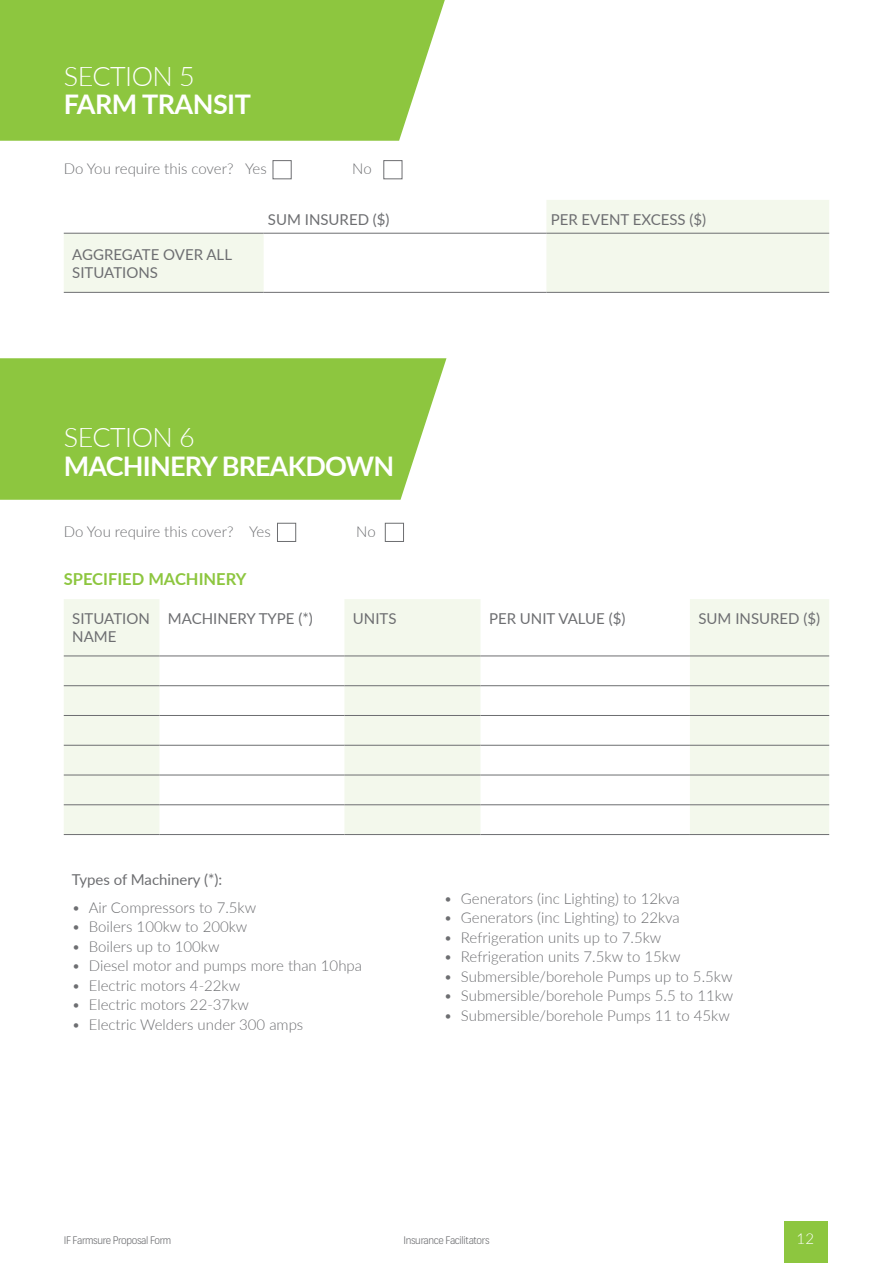
<style>
.page{position:relative;width:893px;height:1263px;background:#fff}
.page>*{position:absolute;margin:0;border:0;box-sizing:border-box;transform-origin:0 0}
.t1{font:700 27px "Lato";letter-spacing:-.03em;color:#fff}
.t2{font:300 27px "Lato";letter-spacing:-.02em;color:#fff}
.t3{font:700 16.5px "Lato";color:#8dc63f}
.t4{font:300 15px "Lato";color:#6d6e71}
.t5{font:15px/18px "Lato";color:#6d6e71}
.t6{font:300 15px "Lato";color:#fff}
.t7{font:300 10.5px "Frank";letter-spacing:-.03em;color:#6d6e71}
</style>
<div class="page">
<div style="left:784px;top:1221px;width:44px;height:42px;background:#8dc63f"></div>
<div style="left:0;top:0;width:445px;height:141px;background:#8dc63f"></div>
<div style="left:273px;top:160px;width:18px;height:19px;border:1px solid #6d6e71"></div>
<div style="left:384px;top:160px;width:18px;height:19px;border:1px solid #6d6e71"></div>
<svg style="left:64px;top:200px;width:765px;height:92px;fill:#f3f8ec"></svg>
<hr style="left:64px;top:233px;width:200px;height:1px;background:#6d6e71">
<hr style="left:264px;top:233px;width:282px;height:1px;background:#6d6e71">
<hr style="left:546px;top:233px;width:283px;height:1px;background:#6d6e71">
<hr style="left:64px;top:292px;width:200px;height:1px;background:#6d6e71">
<hr style="left:264px;top:292px;width:282px;height:1px;background:#6d6e71">
<hr style="left:546px;top:292px;width:283px;height:1px;background:#6d6e71">
<div style="left:0;top:358px;width:446px;height:142px;background:#8dc63f"></div>
<div style="left:277px;top:523px;width:19px;height:19px;border:1px solid #6d6e71"></div>
<div style="left:385px;top:523px;width:19px;height:19px;border:1px solid #6d6e71"></div>
<svg style="left:64px;top:599px;width:765px;height:235px"></svg>
<hr style="left:64px;top:656px;width:95px;height:1px;background:#6d6e71">
<hr style="left:159px;top:656px;width:185px;height:1px;background:#6d6e71">
<hr style="left:344px;top:656px;width:136px;height:1px;background:#6d6e71">
<hr style="left:480px;top:656px;width:210px;height:1px;background:#6d6e71">
<hr style="left:690px;top:656px;width:139px;height:1px;background:#6d6e71">
<hr style="left:64px;top:685px;width:95px;height:1px;background:#6d6e71">
<hr style="left:159px;top:685px;width:185px;height:1px;background:#6d6e71">
<hr style="left:344px;top:685px;width:136px;height:1px;background:#6d6e71">
<hr style="left:480px;top:685px;width:210px;height:1px;background:#6d6e71">
<hr style="left:690px;top:685px;width:139px;height:1px;background:#6d6e71">
<hr style="left:64px;top:715px;width:95px;height:1px;background:#6d6e71">
<hr style="left:159px;top:715px;width:185px;height:1px;background:#6d6e71">
<hr style="left:344px;top:715px;width:136px;height:1px;background:#6d6e71">
<hr style="left:480px;top:715px;width:210px;height:1px;background:#6d6e71">
<hr style="left:690px;top:715px;width:139px;height:1px;background:#6d6e71">
<hr style="left:64px;top:745px;width:95px;height:1px;background:#6d6e71">
<hr style="left:159px;top:745px;width:185px;height:1px;background:#6d6e71">
<hr style="left:344px;top:745px;width:136px;height:1px;background:#6d6e71">
<hr style="left:480px;top:745px;width:210px;height:1px;background:#6d6e71">
<hr style="left:690px;top:745px;width:139px;height:1px;background:#6d6e71">
<hr style="left:64px;top:775px;width:95px;height:1px;background:#6d6e71">
<hr style="left:159px;top:775px;width:185px;height:1px;background:#6d6e71">
<hr style="left:344px;top:775px;width:136px;height:1px;background:#6d6e71">
<hr style="left:480px;top:775px;width:210px;height:1px;background:#6d6e71">
<hr style="left:690px;top:775px;width:139px;height:1px;background:#6d6e71">
<hr style="left:64px;top:804px;width:95px;height:1px;background:#6d6e71">
<hr style="left:159px;top:804px;width:185px;height:1px;background:#6d6e71">
<hr style="left:344px;top:804px;width:136px;height:1px;background:#6d6e71">
<hr style="left:480px;top:804px;width:210px;height:1px;background:#6d6e71">
<hr style="left:690px;top:804px;width:139px;height:1px;background:#6d6e71">
<hr style="left:64px;top:834px;width:95px;height:1px;background:#6d6e71">
<hr style="left:159px;top:834px;width:185px;height:1px;background:#6d6e71">
<hr style="left:344px;top:834px;width:136px;height:1px;background:#6d6e71">
<hr style="left:480px;top:834px;width:210px;height:1px;background:#6d6e71">
<hr style="left:690px;top:834px;width:139px;height:1px;background:#6d6e71">
<h1 class="t2" style="left:64px;top:57px;width:132px">SECTION 5</h1>
<h1 class="t1" style="left:64px;top:84px;width:189px">FARM TRANSIT</h1>
<p class="t4" style="left:64px;top:158px;width:204px">Do You require this cover? Yes</p>
<p class="t4" style="left:352px;top:158px;width:21px">No</p>
<p class="t5" style="left:268px;top:210px;width:123px">SUM INSURED ($)</p>
<p class="t5" style="left:551px;top:210px;width:157px">PER EVENT EXCESS ($)</p>
<p class="t5" style="left:72px;top:245px;width:161px">AGGREGATE OVER ALL<br>SITUATIONS</p>
<h1 class="t2" style="left:64px;top:419px;width:132px">SECTION 6</h1>
<h1 class="t1" style="left:64px;top:446px;width:332px">MACHINERY BREAKDOWN</h1>
<p class="t4" style="left:64px;top:521px;width:209px">Do You require this cover? Yes</p>
<p class="t4" style="left:356px;top:521px;width:21px">No</p>
<p class="t3" style="left:64px;top:566px;width:184px">SPECIFIED MACHINERY</p>
<p class="t5" style="left:72px;top:609px;width:79px">SITUATION<br>NAME</p>
<p class="t5" style="left:168px;top:609px;width:146px">MACHINERY TYPE (*)</p>
<p class="t5" style="left:353px;top:609px;width:45px">UNITS</p>
<p class="t5" style="left:489px;top:609px;width:138px">PER UNIT VALUE ($)</p>
<p class="t5" style="left:698px;top:609px;width:123px">SUM INSURED ($)</p>
<p class="t5" style="left:72px;top:870px;width:152px">Types of Machinery (*):</p>
<p class="t4" style="left:72px;top:897px;width:186px">• Air Compressors to 7.5kw</p>
<p class="t4" style="left:72px;top:916px;width:177px">• Boilers 100kw to 200kw</p>
<p class="t4" style="left:72px;top:936px;width:149px">• Boilers up to 100kw</p>
<p class="t4" style="left:72px;top:955px;width:292px">• Diesel motor and pumps more than 10hpa</p>
<p class="t4" style="left:72px;top:975px;width:170px">• Electric motors 4-22kw</p>
<p class="t4" style="left:72px;top:994px;width:179px">• Electric motors 22-37kw</p>
<p class="t4" style="left:72px;top:1014px;width:233px">• Electric Welders under 300 amps</p>
<p class="t4" style="left:444px;top:888px;width:237px">• Generators (inc Lighting) to 12kva</p>
<p class="t4" style="left:444px;top:908px;width:237px">• Generators (inc Lighting) to 22kva</p>
<p class="t4" style="left:444px;top:927px;width:219px">• Refrigeration units up to 7.5kw</p>
<p class="t4" style="left:444px;top:947px;width:238px">• Refrigeration units 7.5kw to 15kw</p>
<p class="t4" style="left:444px;top:966px;width:290px">• Submersible/borehole Pumps up to 5.5kw</p>
<p class="t4" style="left:444px;top:986px;width:291px">• Submersible/borehole Pumps 5.5 to 11kw</p>
<p class="t4" style="left:444px;top:1005px;width:287px">• Submersible/borehole Pumps 11 to 45kw</p>
<p class="t7" style="left:64px;top:1234px;width:109px">IF Farmsure Proposal Form</p>
<p class="t7" style="left:403px;top:1234px;width:88px">Insurance Facilitators</p>
<p class="t6" style="left:797px;top:1228px;width:19px">12</p>
</div>
